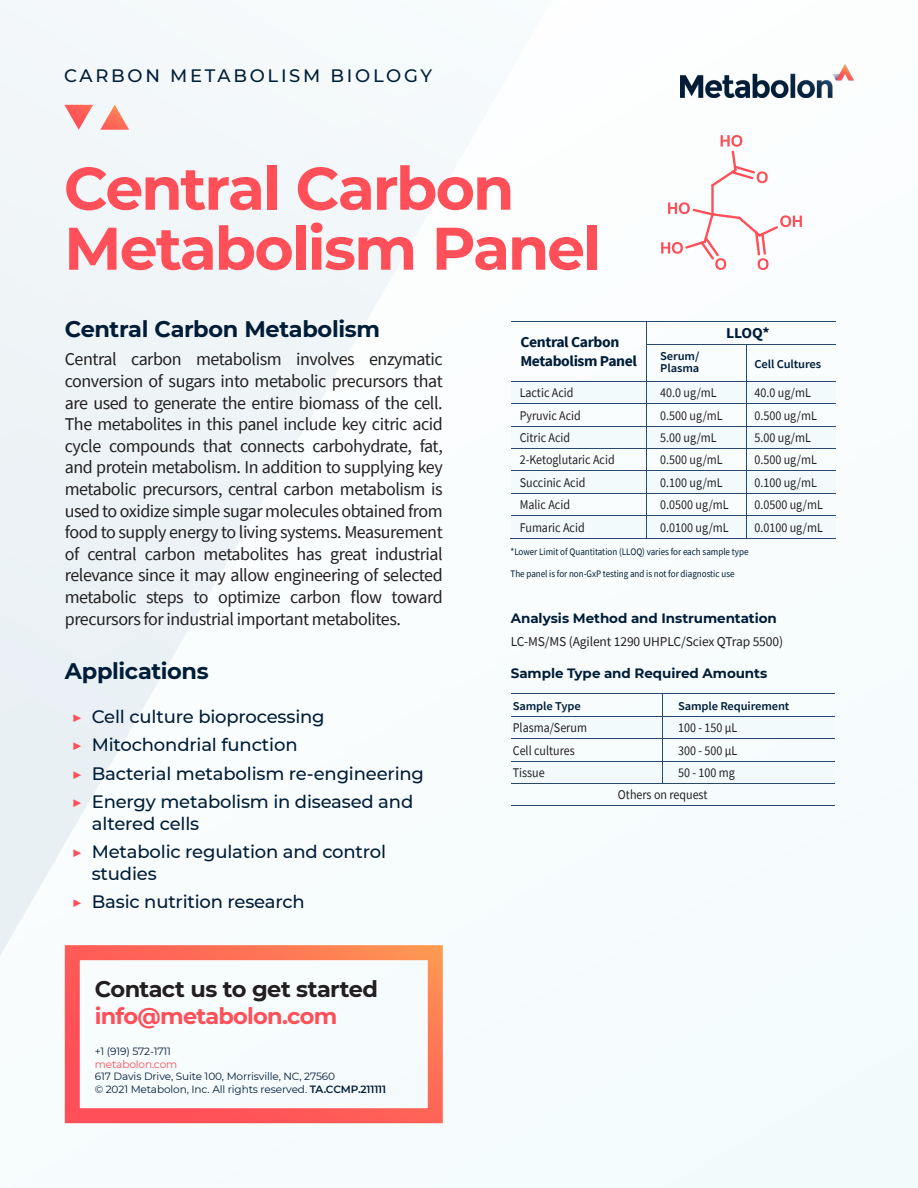
<style>
.page{position:relative;width:918px;height:1188px;background:#f7fcfd}
.page>*{position:absolute;margin:0;border:0;box-sizing:border-box;transform-origin:0 0}
.t1{font:700 60px/60px "Montserrat";letter-spacing:-.035em;color:#ff4f58}
.t2{font:700 22.5px/27px "Montserrat";letter-spacing:-.03em;color:#231f20}
.HEADING{font:700 22.5px "Montserrat";letter-spacing:-.015em;color:#001d38}
.t3{font:18px/21.6px "Source Sans Pro";letter-spacing:-.025em;color:#231f20;text-align:justify}
.TITLE_caption{font:500 18px/21.6px "Montserrat";letter-spacing:-.01em;color:#001d38}
.TITLE_caption-2{font:500 18px "Montserrat";letter-spacing:.15em;color:#001d38}
.t4{font:700 15px/18px "Source Sans Pro";letter-spacing:-.025em;color:#001d38;scale:1.04 1}
.HEADING-2{font:700 13.5px "Montserrat";letter-spacing:-.005em;color:#001d38}
.t5{font:13.5px "Source Sans Pro";letter-spacing:-.01em;color:#231f20}
.t6{font:13.35px/22.4px "Source Sans Pro";color:#231f20;scale:.9 1}
.t7{font:600 12px/12px "Source Sans Pro";letter-spacing:-.01em;color:#001d38;scale:1.04 1}
.t8{font:10.5px "Montserrat";letter-spacing:-.01em;color:#001d38}
.t9{font:10.5px "Montserrat";letter-spacing:-.01em;color:#ff4f58}
.t10{font:9.9px/21.6px "Source Sans Pro";letter-spacing:-.005em;color:#001d38;scale:.91 1}
.s1{font-weight:700;color:#ff4f58}
.s2{color:#ff4f58}
.s3{font-weight:600}
</style>
<div class="page">
<svg style="left:0;top:104px;width:552px;height:885px"></svg>
<hr style="left:512px;top:321px;width:134px;height:1px;background:#284a6f">
<hr style="left:647px;top:321px;width:189px;height:1px;background:#284a6f">
<svg style="left:646px;top:321px;width:1px;height:23px"></svg>
<hr style="left:647px;top:344px;width:99px;height:1px;background:#284a6f">
<hr style="left:747px;top:344px;width:89px;height:1px;background:#284a6f">
<hr style="left:646px;top:344px;width:1px;height:37px;background:#284a6f">
<hr style="left:746px;top:344px;width:1px;height:37px;background:#284a6f">
<div style="left:512px;top:382px;width:134px;height:21px;background:#f2fafc"></div>
<div style="left:647px;top:382px;width:99px;height:21px;background:#f2fafc"></div>
<div style="left:747px;top:382px;width:89px;height:21px;background:#f2fafc"></div>
<hr style="left:512px;top:381px;width:134px;height:1px;background:#284a6f">
<hr style="left:647px;top:381px;width:99px;height:1px;background:#284a6f">
<hr style="left:747px;top:381px;width:89px;height:1px;background:#284a6f">
<hr style="left:512px;top:403px;width:134px;height:1px;background:#284a6f">
<hr style="left:647px;top:403px;width:99px;height:1px;background:#284a6f">
<hr style="left:747px;top:403px;width:89px;height:1px;background:#284a6f">
<div style="left:512px;top:427px;width:134px;height:21px;background:#f2fafc"></div>
<div style="left:647px;top:427px;width:99px;height:21px;background:#f2fafc"></div>
<div style="left:747px;top:427px;width:89px;height:21px;background:#f2fafc"></div>
<hr style="left:512px;top:426px;width:134px;height:1px;background:#284a6f">
<hr style="left:647px;top:426px;width:99px;height:1px;background:#284a6f">
<hr style="left:747px;top:426px;width:89px;height:1px;background:#284a6f">
<hr style="left:512px;top:448px;width:134px;height:1px;background:#284a6f">
<hr style="left:647px;top:448px;width:99px;height:1px;background:#284a6f">
<hr style="left:747px;top:448px;width:89px;height:1px;background:#284a6f">
<div style="left:512px;top:471px;width:134px;height:22px;background:#f2fafc"></div>
<div style="left:647px;top:471px;width:99px;height:22px;background:#f2fafc"></div>
<div style="left:747px;top:471px;width:89px;height:22px;background:#f2fafc"></div>
<hr style="left:512px;top:471px;width:134px;height:1px;background:#284a6f">
<hr style="left:647px;top:471px;width:99px;height:1px;background:#284a6f">
<hr style="left:747px;top:471px;width:89px;height:1px;background:#284a6f">
<hr style="left:512px;top:493px;width:134px;height:1px;background:#284a6f">
<hr style="left:647px;top:493px;width:99px;height:1px;background:#284a6f">
<hr style="left:747px;top:493px;width:89px;height:1px;background:#284a6f">
<div style="left:512px;top:516px;width:134px;height:22px;background:#f2fafc"></div>
<div style="left:647px;top:516px;width:99px;height:22px;background:#f2fafc"></div>
<div style="left:747px;top:516px;width:89px;height:22px;background:#f2fafc"></div>
<hr style="left:512px;top:515px;width:134px;height:1px;background:#284a6f">
<hr style="left:647px;top:515px;width:99px;height:1px;background:#284a6f">
<hr style="left:747px;top:515px;width:89px;height:1px;background:#284a6f">
<hr style="left:511px;top:538px;width:135px;height:1px;background:#284a6f">
<svg style="left:646px;top:381px;width:1px;height:158px"></svg>
<hr style="left:647px;top:538px;width:99px;height:1px;background:#284a6f">
<svg style="left:746px;top:381px;width:1px;height:158px"></svg>
<hr style="left:747px;top:538px;width:89px;height:1px;background:#284a6f">
<img style="left:680px;top:65px;width:173px;height:32px">
<hr style="left:511px;top:694px;width:151px;height:1px;background:#284a6f">
<hr style="left:663px;top:694px;width:172px;height:1px;background:#284a6f">
<div style="left:511px;top:717px;width:151px;height:21px;background:#f2fafc"></div>
<div style="left:663px;top:717px;width:172px;height:21px;background:#f2fafc"></div>
<hr style="left:511px;top:716px;width:151px;height:1px;background:#284a6f">
<hr style="left:663px;top:716px;width:172px;height:1px;background:#284a6f">
<hr style="left:511px;top:738px;width:151px;height:1px;background:#284a6f">
<hr style="left:663px;top:738px;width:172px;height:1px;background:#284a6f">
<div style="left:511px;top:761px;width:151px;height:22px;background:#f2fafc"></div>
<div style="left:663px;top:761px;width:172px;height:22px;background:#f2fafc"></div>
<hr style="left:511px;top:761px;width:151px;height:1px;background:#284a6f">
<hr style="left:663px;top:761px;width:172px;height:1px;background:#284a6f">
<hr style="left:511px;top:783px;width:151px;height:1px;background:#284a6f">
<hr style="left:663px;top:783px;width:172px;height:1px;background:#284a6f">
<svg style="left:662px;top:694px;width:1px;height:90px"></svg>
<hr style="left:511px;top:805px;width:324px;height:1px;background:#284a6f">
<hr style="left:711px;top:184px;width:3px;height:32px;background:#ff4f58">
<svg style="left:711px;top:135px;width:57px;height:52px"></svg>
<svg style="left:661px;top:202px;width:141px;height:68px"></svg>
<svg style="left:64px;top:105px;width:65px;height:25px"></svg>
<p class="TITLE_caption-2" style="left:64px;top:63px;width:370px">CARBON METABOLISM BIOLOGY</p>
<p class="t1" style="left:64px;top:155px;width:539px">Central Carbon<br>Metabolism Panel</p>
<p class="HEADING" style="left:65px;top:313px;width:317px">Central Carbon Metabolism</p>
<p class="t3" style="left:65px;top:348px;width:380px">Central carbon metabolism involves enzymatic conversion of sugars into metabolic precursors that are used to generate the entire biomass of the cell.<br>The metabolites in this panel include key citric acid cycle compounds that connects carbohydrate, fat, and protein metabolism. In addition to supplying key metabolic precursors, central carbon metabolism is used to oxidize simple sugar molecules obtained from food to supply energy to living systems. Measurement of central carbon metabolites has great industrial relevance since it may allow engineering of selected metabolic steps to optimize carbon flow toward precursors for industrial important metabolites.</p>
<p class="HEADING" style="left:65px;top:654px;width:146px">Applications</p>
<p class="TITLE_caption" style="left:72px;top:705px;width:255px"><span class="s1">▶</span> Cell culture bioprocessing</p>
<p class="TITLE_caption" style="left:72px;top:734px;width:228px"><span class="s1">▶</span> Mitochondrial function</p>
<p class="TITLE_caption" style="left:72px;top:762px;width:354px"><span class="s1">▶</span> Bacterial metabolism re-engineering</p>
<p class="TITLE_caption" style="left:92px;top:790px;width:323px;text-indent:-20px"><span class="s1">▶</span> Energy metabolism in diseased and altered cells</p>
<p class="TITLE_caption" style="left:92px;top:840px;width:296px;text-indent:-20px"><span class="s1">▶</span> Metabolic regulation and control studies</p>
<p class="TITLE_caption" style="left:72px;top:890px;width:235px"><span class="s1">▶</span> Basic nutrition research</p>
<p class="t2" style="left:95px;top:974px;width:285px">Contact us to get started <span class="s2">info@metabolon.com</span></p>
<p class="t8" style="left:95px;top:1044px;width:78px">+1 (919) 572-1711</p>
<p class="t9" style="left:95px;top:1057px;width:84px">metabolon.com</p>
<p class="t8" style="left:95px;top:1069px;width:242px">617 Davis Drive, Suite 100, Morrisville, NC, 27560</p>
<p class="t8" style="left:95px;top:1082px;width:293px">© 2021 Metabolon, Inc. All rights reserved. <span class="s3">TA.CCMP.211111</span></p>
<p class="t4" style="left:520px;top:333px;width:114px">Central Carbon<br>Metabolism Panel</p>
<p class="t4" style="left:726px;top:324px;width:43px">LLOQ*</p>
<p class="t7" style="left:660px;top:350px;width:39px">Serum/<br>Plasma</p>
<p class="t7" style="left:755px;top:358px;width:66px">Cell Cultures</p>
<p class="t6" style="left:520px;top:382px;width:61px">Lactic Acid</p>
<p class="t6" style="left:660px;top:382px;width:64px">40.0 ug/mL</p>
<p class="t6" style="left:755px;top:382px;width:64px">40.0 ug/mL</p>
<p class="t6" style="left:520px;top:404px;width:69px">Pyruvic Acid</p>
<p class="t6" style="left:660px;top:404px;width:71px">0.500 ug/mL</p>
<p class="t6" style="left:755px;top:404px;width:71px">0.500 ug/mL</p>
<p class="t6" style="left:520px;top:426px;width:58px">Citric Acid</p>
<p class="t6" style="left:660px;top:426px;width:64px">5.00 ug/mL</p>
<p class="t6" style="left:755px;top:426px;width:64px">5.00 ug/mL</p>
<p class="t6" style="left:520px;top:449px;width:107px">2-Ketoglutaric Acid</p>
<p class="t6" style="left:660px;top:449px;width:71px">0.500 ug/mL</p>
<p class="t6" style="left:755px;top:449px;width:71px">0.500 ug/mL</p>
<p class="t6" style="left:520px;top:471px;width:74px">Succinic Acid</p>
<p class="t6" style="left:660px;top:471px;width:71px">0.100 ug/mL</p>
<p class="t6" style="left:755px;top:471px;width:71px">0.100 ug/mL</p>
<p class="t6" style="left:520px;top:493px;width:57px">Malic Acid</p>
<p class="t6" style="left:660px;top:493px;width:78px">0.0500 ug/mL</p>
<p class="t6" style="left:755px;top:493px;width:78px">0.0500 ug/mL</p>
<p class="t6" style="left:520px;top:516px;width:74px">Fumaric Acid</p>
<p class="t6" style="left:660px;top:516px;width:78px">0.0100 ug/mL</p>
<p class="t6" style="left:755px;top:516px;width:78px">0.0100 ug/mL</p>
<p class="t10" style="left:511px;top:541px;width:263px">*Lower Limit of Quantitation (LLOQ) varies for each sample type<br>The panel is for non-GxP testing and is not for diagnostic use</p>
<p class="HEADING-2" style="left:511px;top:608px;width:268px">Analysis Method and Instrumentation</p>
<p class="t5" style="left:511px;top:633px;width:274px">LC-MS/MS (Agilent 1290 UHPLC/Sciex QTrap 5500)</p>
<p class="HEADING-2" style="left:511px;top:664px;width:258px">Sample Type and Required Amounts</p>
<p class="t7" style="left:513px;top:700px;width:67px">Sample Type</p>
<p class="t7" style="left:678px;top:700px;width:109px">Sample Requirement</p>
<p class="t6" style="left:513px;top:716px;width:84px">Plasma/Serum</p>
<p class="t6" style="left:678px;top:716px;width:67px">100 - 150 μL</p>
<p class="t6" style="left:513px;top:739px;width:70px">Cell cultures</p>
<p class="t6" style="left:678px;top:739px;width:67px">300 - 500 μL</p>
<p class="t6" style="left:513px;top:761px;width:37px">Tissue</p>
<p class="t6" style="left:618px;top:761px;width:131px;text-indent:60px">50 - 100 mg<br>Others on request</p>
</div>
